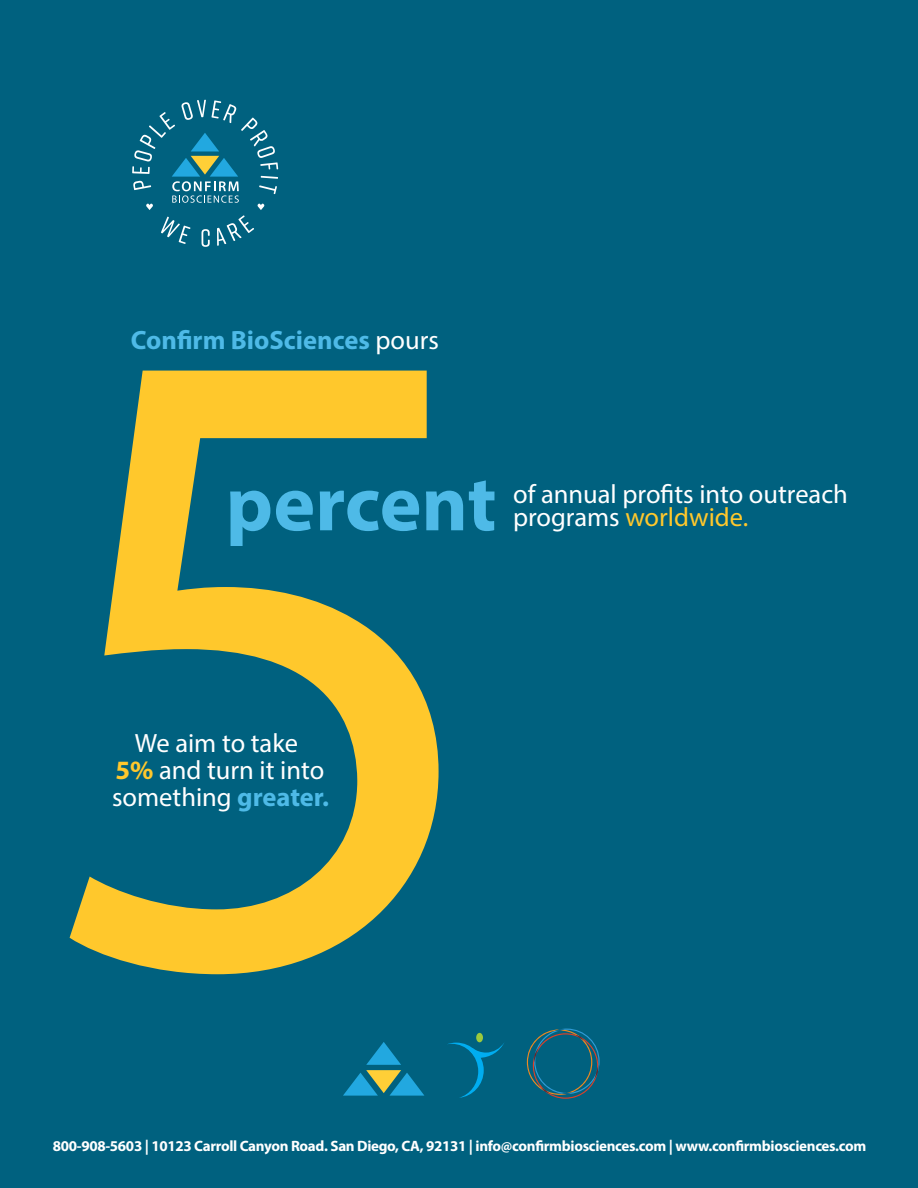
<style>
.page{position:relative;width:918px;height:1188px;background:#00617f}
.page>*{position:absolute;margin:0;border:0;box-sizing:border-box;transform-origin:0 0}
.t1{font:700 79.35px "Myriad Pro";letter-spacing:-.005em;color:#4ebae7}
.t2{font:26.55px/26.5px "Myriad Pro";color:#fff}
.t3{font:700 26.55px "Myriad Pro";color:#4ebae7}
.t4{font:700 15px "Myriad Pro";letter-spacing:-.02em;color:#fff}
.s1{font-weight:400;color:#fff}
.s2{color:#ffc82c}
.s3{font-weight:700;color:#ffc82c}
.s4{font-weight:700;color:#4ebae7}
</style>
<div class="page">
<svg style="left:70px;top:371px;width:369px;height:603px"></svg>
<div style="left:476px;top:1033px;width:7px;height:9px;background:#9bc93d;border-radius:50%"></div>
<svg style="left:447px;top:1042px;width:57px;height:56px"></svg>
<svg style="left:343px;top:1042px;width:81px;height:54px"></svg>
<svg style="left:527px;top:1029px;width:73px;height:70px"></svg>
<svg style="left:132px;top:100px;width:146px;height:147px"></svg>
<h2 class="t3" style="left:131px;top:329px;width:310px">Confirm BioSciences <span class="s1">pours</span></h2>
<h1 class="t1" style="left:226px;top:471px;width:272px">percent</h1>
<h2 class="t2" style="left:513px;top:485px;width:336px;line-height:23.2px">of annual profits into outreach programs <span class="s2">worldwide.</span></h2>
<h2 class="t2" style="left:112px;top:733px;width:219px;text-align:center">We aim to take<br><span class="s3">5%</span> and turn it into something <span class="s4">greater.</span></h2>
<p class="t4" style="left:53px;top:1139px;width:815px">800-908-5603 | 10123 Carroll Canyon Road. San Diego, CA, 92131 | info@confirmbiosciences.com | www.confirmbiosciences.com</p>
</div>
